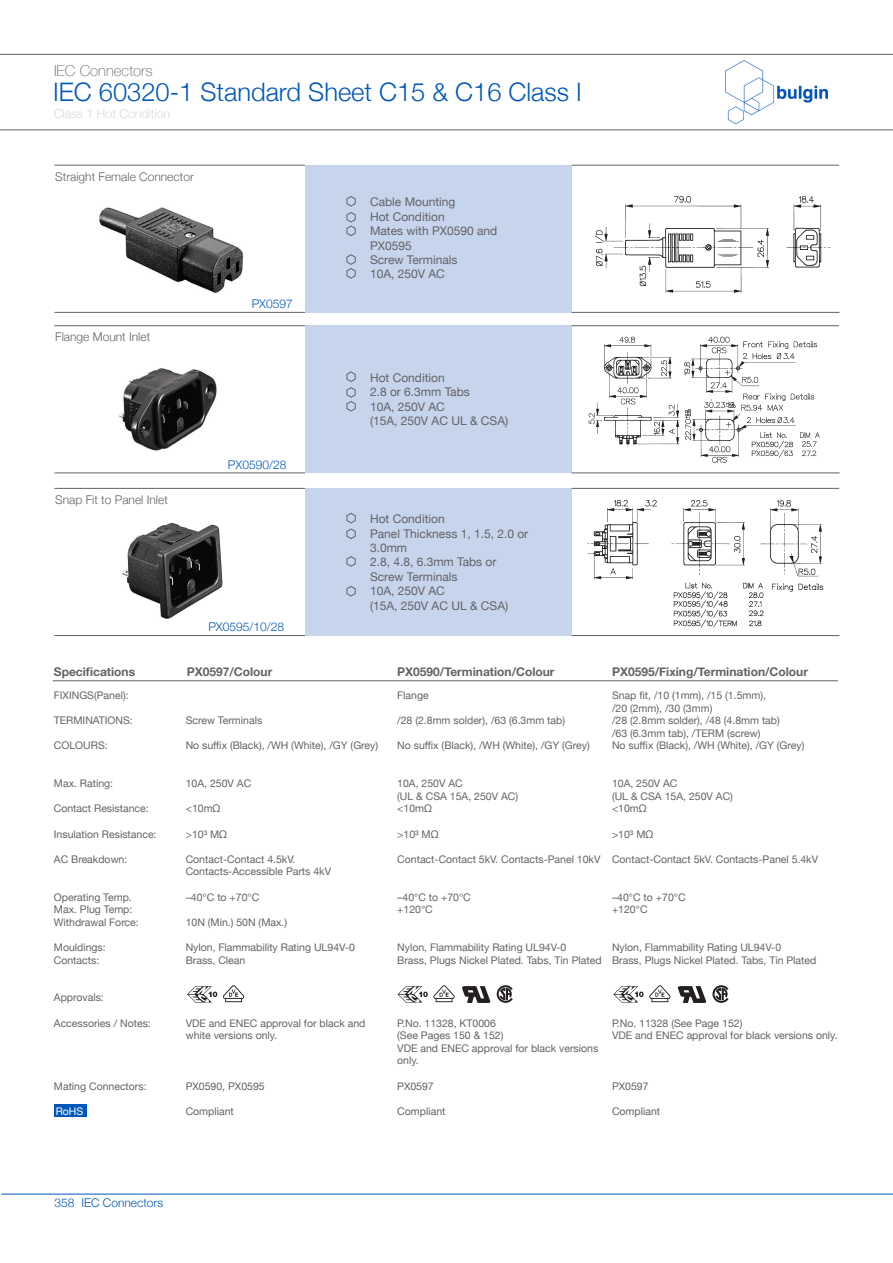
<style>
.page{position:relative;width:893px;height:1263px;background:#fff}
.page>*{position:absolute;margin:0;border:0;box-sizing:border-box;transform-origin:0 0}
.t1{font:300 25.5px "Helvetica Neue";color:#0057b8}
.t2{font:100 15px "Helvetica Neue";color:#636366}
.t3{font:300 12.3px "Helvetica Neue";color:#d8d9d7}
.t4{font:12px "Helvetica Neue";color:#636366}
.t5{font:700 12px "Helvetica Neue";color:#636366}
.t6{font:300 12px "Helvetica Neue";color:#636366}
.t7{font:300 12px "Helvetica Neue";color:#0057b8}
.t8{font:10.5px/12.6px "Helvetica Neue";color:#636366}
.t9{font:10.5px "Helvetica Neue";color:#fff}
</style>
<div class="page">
<hr style="left:1px;top:1194px;width:892px;height:1px;background:#0057b8">
<img style="left:726px;top:61px;width:101px;height:63px">
<hr style="left:0;top:54px;width:893px;height:1px;background:#636366">
<hr style="left:0;top:129px;width:893px;height:1px;background:#636366">
<img style="left:122px;top:522px;width:101px;height:97px">
<img style="left:75px;top:368px;width:180px;height:106px">
<img style="left:69px;top:207px;width:201px;height:120px">
<div style="left:305px;top:165px;width:267px;height:148px;background:#c6d4ec"></div>
<div style="left:305px;top:325px;width:267px;height:148px;background:#c6d4ec"></div>
<div style="left:305px;top:488px;width:267px;height:148px;background:#c6d4ec"></div>
<hr style="left:572px;top:165px;width:267px;height:1px;background:#636366">
<hr style="left:572px;top:325px;width:267px;height:1px;background:#636366">
<hr style="left:572px;top:488px;width:267px;height:1px;background:#636366">
<hr style="left:54px;top:312px;width:251px;height:1px;background:#636366">
<hr style="left:54px;top:472px;width:251px;height:1px;background:#636366">
<hr style="left:54px;top:635px;width:251px;height:1px;background:#636366">
<hr style="left:572px;top:312px;width:267px;height:1px;background:#636366">
<hr style="left:572px;top:472px;width:267px;height:1px;background:#636366">
<hr style="left:572px;top:635px;width:267px;height:1px;background:#636366">
<hr style="left:54px;top:165px;width:251px;height:1px;background:#636366">
<hr style="left:54px;top:325px;width:251px;height:1px;background:#636366">
<hr style="left:54px;top:488px;width:251px;height:1px;background:#636366">
<svg style="left:346px;top:196px;width:10px;height:40px"></svg>
<svg style="left:346px;top:254px;width:10px;height:25px"></svg>
<svg style="left:346px;top:556px;width:10px;height:11px"></svg>
<svg style="left:346px;top:586px;width:10px;height:11px"></svg>
<svg style="left:346px;top:371px;width:10px;height:41px"></svg>
<svg style="left:346px;top:513px;width:10px;height:26px"></svg>
<div style="left:54px;top:1104px;width:32px;height:13px;background:#0057b8"></div>
<hr style="left:53px;top:680px;width:785px;height:1px;background:#636366">
<img style="left:595px;top:196px;width:236px;height:97px">
<img style="left:588px;top:336px;width:232px;height:127px">
<img style="left:587px;top:500px;width:237px;height:128px">
<svg style="left:497px;top:985px;width:16px;height:18px"></svg>
<svg style="left:187px;top:986px;width:30px;height:17px"></svg>
<svg style="left:225px;top:1001px;width:17px;height:1px"></svg>
<svg style="left:223px;top:985px;width:21px;height:16px"></svg>
<svg style="left:398px;top:985px;width:57px;height:18px"></svg>
<svg style="left:613px;top:985px;width:58px;height:18px"></svg>
<svg style="left:462px;top:986px;width:29px;height:17px"></svg>
<svg style="left:678px;top:985px;width:51px;height:18px"></svg>
<p class="t2" style="left:54px;top:60px;width:100px">IEC Connectors</p>
<p class="t1" style="left:53px;top:72px;width:530px">IEC 60320-1 Standard Sheet C15 &amp; C16 Class I</p>
<p class="t3" style="left:54px;top:104px;width:118px">Class 1 Hot Condition</p>
<p class="t6" style="left:55px;top:167px;width:140px">Straight Female Connector</p>
<p class="t6" style="left:55px;top:327px;width:96px">Flange Mount Inlet</p>
<p class="t6" style="left:55px;top:490px;width:114px">Snap Fit to Panel Inlet</p>
<p class="t7" style="left:252px;top:294px;width:43px">PX0597</p>
<p class="t7" style="left:228px;top:455px;width:60px">PX0590/28</p>
<p class="t7" style="left:208px;top:617px;width:77px">PX0595/10/28</p>
<p class="t4" style="left:370px;top:193px;width:87px">Cable Mounting</p>
<p class="t4" style="left:370px;top:208px;width:76px">Hot Condition</p>
<p class="t4" style="left:370px;top:222px;width:129px">Mates with PX0590 and</p>
<p class="t4" style="left:370px;top:237px;width:43px">PX0595</p>
<p class="t4" style="left:370px;top:251px;width:89px">Screw Terminals</p>
<p class="t4" style="left:370px;top:265px;width:76px">10A, 250V AC</p>
<p class="t4" style="left:370px;top:369px;width:76px">Hot Condition</p>
<p class="t4" style="left:370px;top:383px;width:101px">2.8 or 6.3mm Tabs</p>
<p class="t4" style="left:370px;top:398px;width:76px">10A, 250V AC</p>
<p class="t4" style="left:370px;top:412px;width:140px">(15A, 250V AC UL &amp; CSA)</p>
<p class="t4" style="left:370px;top:510px;width:76px">Hot Condition</p>
<p class="t4" style="left:370px;top:525px;width:160px">Panel Thickness 1, 1.5, 2.0 or</p>
<p class="t4" style="left:370px;top:539px;width:39px">3.0mm</p>
<p class="t4" style="left:370px;top:553px;width:128px">2.8, 4.8, 6.3mm Tabs or</p>
<p class="t4" style="left:370px;top:568px;width:89px">Screw Terminals</p>
<p class="t4" style="left:370px;top:582px;width:76px">10A, 250V AC</p>
<p class="t4" style="left:370px;top:597px;width:140px">(15A, 250V AC UL &amp; CSA)</p>
<p class="t5" style="left:54px;top:662px;width:83px">Specifications</p>
<p class="t8" style="left:54px;top:689px;width:76px">FIXINGS(Panel):</p>
<p class="t8" style="left:54px;top:715px;width:80px">TERMINATIONS:</p>
<p class="t8" style="left:54px;top:740px;width:55px">COLOURS:</p>
<p class="t8" style="left:54px;top:778px;width:61px">Max. Rating:</p>
<p class="t8" style="left:54px;top:803px;width:96px">Contact Resistance:</p>
<p class="t8" style="left:54px;top:828px;width:104px">Insulation Resistance:</p>
<p class="t8" style="left:54px;top:853px;width:75px">AC Breakdown:</p>
<p class="t8" style="left:54px;top:891px;width:80px">Operating Temp.</p>
<p class="t8" style="left:54px;top:904px;width:80px">Max. Plug Temp:</p>
<p class="t8" style="left:54px;top:916px;width:86px">Withdrawal Force:</p>
<p class="t8" style="left:54px;top:941px;width:53px">Mouldings:</p>
<p class="t8" style="left:54px;top:954px;width:47px">Contacts:</p>
<p class="t8" style="left:54px;top:992px;width:51px">Approvals:</p>
<p class="t8" style="left:54px;top:1017px;width:99px">Accessories / Notes:</p>
<p class="t8" style="left:54px;top:1080px;width:94px">Mating Connectors:</p>
<p class="t9" style="left:56px;top:1103px;width:29px">RoHS</p>
<p class="t5" style="left:187px;top:662px;width:87px">PX0597/Colour</p>
<p class="t5" style="left:397px;top:662px;width:159px">PX0590/Termination/Colour</p>
<p class="t5" style="left:612px;top:662px;width:197px">PX0595/Fixing/Termination/Colour</p>
<p class="t8" style="left:397px;top:689px;width:33px">Flange</p>
<p class="t8" style="left:397px;top:715px;width:169px">/28 (2.8mm solder), /63 (6.3mm tab)</p>
<p class="t8" style="left:397px;top:740px;width:194px">No suffix (Black), /WH (White), /GY (Grey)</p>
<p class="t8" style="left:397px;top:778px;width:67px">10A, 250V AC</p>
<p class="t8" style="left:397px;top:790px;width:122px">(UL &amp; CSA 15A, 250V AC)</p>
<p class="t8" style="left:397px;top:803px;width:36px">&lt;10mΩ</p>
<p class="t8" style="left:397px;top:828px;width:43px">&gt;10³ MΩ</p>
<p class="t8" style="left:397px;top:853px;width:205px">Contact-Contact 5kV. Contacts-Panel 10kV</p>
<p class="t8" style="left:397px;top:891px;width:75px">–40°C to +70°C</p>
<p class="t8" style="left:397px;top:904px;width:37px">+120°C</p>
<p class="t8" style="left:397px;top:941px;width:171px">Nylon, Flammability Rating UL94V-0</p>
<p class="t8" style="left:397px;top:954px;width:206px">Brass, Plugs Nickel Plated. Tabs, Tin Plated</p>
<p class="t8" style="left:612px;top:689px;width:156px">Snap fit, /10 (1mm), /15 (1.5mm),</p>
<p class="t8" style="left:612px;top:702px;width:102px">/20 (2mm), /30 (3mm)</p>
<p class="t8" style="left:612px;top:715px;width:169px">/28 (2.8mm solder), /48 (4.8mm tab)</p>
<p class="t8" style="left:612px;top:727px;width:150px">/63 (6.3mm tab), /TERM (screw)</p>
<p class="t8" style="left:612px;top:740px;width:194px">No suffix (Black), /WH (White), /GY (Grey)</p>
<p class="t8" style="left:612px;top:778px;width:67px">10A, 250V AC</p>
<p class="t8" style="left:612px;top:790px;width:122px">(UL &amp; CSA 15A, 250V AC)</p>
<p class="t8" style="left:612px;top:803px;width:36px">&lt;10mΩ</p>
<p class="t8" style="left:612px;top:828px;width:43px">&gt;10³ MΩ</p>
<p class="t8" style="left:612px;top:853px;width:208px">Contact-Contact 5kV. Contacts-Panel 5.4kV</p>
<p class="t8" style="left:612px;top:891px;width:75px">–40°C to +70°C</p>
<p class="t8" style="left:612px;top:904px;width:37px">+120°C</p>
<p class="t8" style="left:612px;top:941px;width:171px">Nylon, Flammability Rating UL94V-0</p>
<p class="t8" style="left:612px;top:954px;width:206px">Brass, Plugs Nickel Plated. Tabs, Tin Plated</p>
<p class="t8" style="left:186px;top:715px;width:78px">Screw Terminals</p>
<p class="t8" style="left:186px;top:740px;width:194px">No suffix (Black), /WH (White), /GY (Grey)</p>
<p class="t8" style="left:186px;top:778px;width:67px">10A, 250V AC</p>
<p class="t8" style="left:186px;top:803px;width:36px">&lt;10mΩ</p>
<p class="t8" style="left:186px;top:828px;width:43px">&gt;10³ MΩ</p>
<p class="t8" style="left:186px;top:853px;width:111px">Contact-Contact 4.5kV.</p>
<p class="t8" style="left:186px;top:866px;width:147px">Contacts-Accessible Parts 4kV</p>
<p class="t8" style="left:186px;top:891px;width:75px">–40°C to +70°C</p>
<p class="t8" style="left:186px;top:916px;width:103px">10N (Min.) 50N (Max.)</p>
<p class="t8" style="left:186px;top:941px;width:171px">Nylon, Flammability Rating UL94V-0</p>
<p class="t8" style="left:186px;top:954px;width:61px">Brass, Clean</p>
<p class="t8" style="left:186px;top:1017px;width:181px">VDE and ENEC approval for black and white versions only.</p>
<p class="t8" style="left:186px;top:1080px;width:80px">PX0590, PX0595</p>
<p class="t8" style="left:186px;top:1105px;width:50px">Compliant</p>
<p class="t8" style="left:397px;top:1017px;width:100px">P.No. 11328, KT0006</p>
<p class="t8" style="left:397px;top:1030px;width:108px">(See Pages 150 &amp; 152)</p>
<p class="t8" style="left:397px;top:1042px;width:203px">VDE and ENEC approval for black versions only.</p>
<p class="t8" style="left:397px;top:1080px;width:38px">PX0597</p>
<p class="t8" style="left:397px;top:1105px;width:50px">Compliant</p>
<p class="t8" style="left:612px;top:1017px;width:132px">P.No. 11328 (See Page 152)</p>
<p class="t8" style="left:612px;top:1030px;width:227px">VDE and ENEC approval for black versions only.</p>
<p class="t8" style="left:612px;top:1080px;width:38px">PX0597</p>
<p class="t8" style="left:612px;top:1105px;width:50px">Compliant</p>
<p class="t7" style="left:55px;top:1193px;width:110px">358 IEC Connectors</p>
</div>
